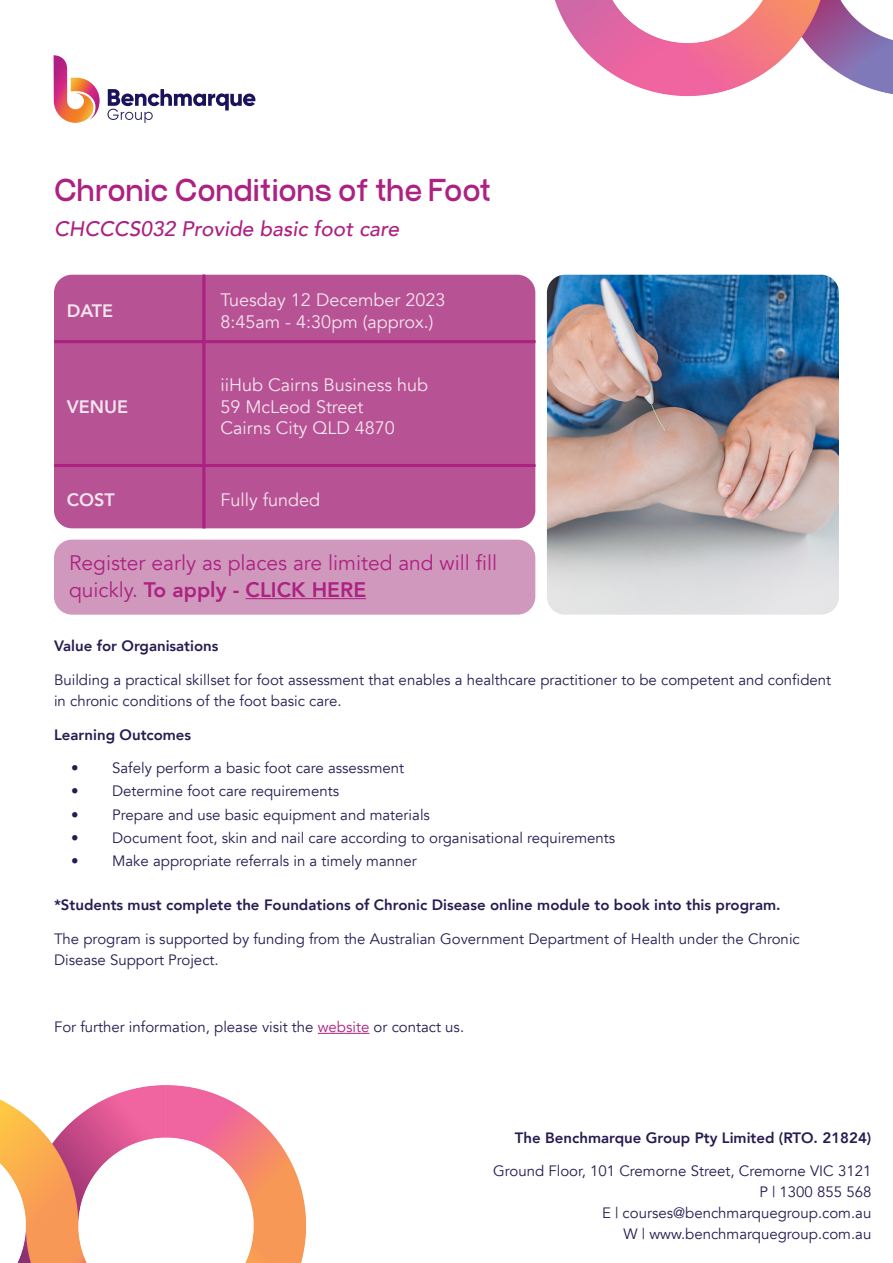
<style>
.page{position:relative;width:893px;height:1263px;background:#fff}
.page>*{position:absolute;margin:0;border:0;box-sizing:border-box;transform-origin:0 0}
.t1{font:700 30px "Craftwork Sans";color:#ad2182}
.t2{font:21px/27px "Avenir";color:#ad2182}
.t3{font:italic 500 21px "Avenir";color:#ad2182}
.t4{font:18px "Avenir";color:#f3e5ee}
.t5{font:800 18px "Avenir";color:#f3e5ee}
.BODY_TEXT{font:15px/21px "Avenir";color:#281b51}
.BODY_TEXT-2{font:800 15px "Avenir";color:#281b51}
.s1{font-weight:800}
.s2{color:#ad2182}
</style>
<div class="page">
<img style="left:53px;top:0;width:840px;height:104px">
<div style="left:54px;top:275px;width:481px;height:253px;background:#b75294;border-radius:18px"></div>
<svg style="left:54px;top:55px;width:46px;height:68px"></svg>
<svg style="left:107px;top:89px;width:148px;height:34px"></svg>
<div style="left:54px;top:540px;width:481px;height:75px;background:#d098bc;border-radius:18px"></div>
<hr style="left:203px;top:275px;width:3px;height:253px;background:#ad2182">
<hr style="left:54px;top:340px;width:481px;height:3px;background:#ad2182">
<hr style="left:54px;top:464px;width:481px;height:3px;background:#ad2182">
<hr style="left:246px;top:598px;width:120px;height:1px;background:#ad2182">
<img style="left:547px;top:275px;width:292px;height:340px">
<img style="left:0;top:1085px;width:307px;height:178px">
<hr style="left:318px;top:1033px;width:51px;height:1px;background:#ad2182">
<p class="t1" style="left:54px;top:172px;width:439px">Chronic Conditions of the Foot</p>
<p class="t3" style="left:54px;top:216px;width:347px">CHCCCS032 Provide basic foot care</p>
<p class="t5" style="left:67px;top:297px;width:48px">DATE</p>
<p class="t5" style="left:67px;top:392px;width:63px">VENUE</p>
<p class="t4" style="left:221px;top:289px;width:226px">Tuesday 12 December 2023</p>
<p class="t4" style="left:221px;top:311px;width:214px">8:45am - 4:30pm (approx.)</p>
<p class="t4" style="left:221px;top:374px;width:209px">iiHub Cairns Business hub</p>
<p class="t4" style="left:221px;top:396px;width:145px">59 McLeod Street</p>
<p class="t4" style="left:221px;top:417px;width:176px">Cairns City QLD 4870</p>
<p class="t5" style="left:67px;top:486px;width:49px">COST</p>
<p class="t4" style="left:221px;top:489px;width:101px">Fully funded</p>
<p class="t2" style="left:69px;top:550px;width:430px">Register early as places are limited and will fill quickly. <span class="s1">To apply - CLICK HERE</span></p>
<p class="BODY_TEXT-2" style="left:54px;top:634px;width:166px">Value for Organisations</p>
<p class="BODY_TEXT" style="left:54px;top:669px;width:779px">Building a practical skillset for foot assessment that enables a healthcare practitioner to be competent and confident in chronic conditions of the foot basic care.</p>
<p class="BODY_TEXT-2" style="left:54px;top:723px;width:139px">Learning Outcomes</p>
<p class="BODY_TEXT" style="left:71px;top:758px;width:335px">• Safely perform a basic foot care assessment</p>
<p class="BODY_TEXT" style="left:71px;top:781px;width:270px">• Determine foot care requirements</p>
<p class="BODY_TEXT" style="left:71px;top:804px;width:360px">• Prepare and use basic equipment and materials</p>
<p class="BODY_TEXT" style="left:71px;top:827px;width:546px">• Document foot, skin and nail care according to organisational requirements</p>
<p class="BODY_TEXT" style="left:71px;top:850px;width:347px">• Make appropriate referrals in a timely manner</p>
<p class="BODY_TEXT-2" style="left:54px;top:893px;width:728px">*Students must complete the Foundations of Chronic Disease online module to book into this program.</p>
<p class="BODY_TEXT" style="left:54px;top:928px;width:747px">The program is supported by funding from the Australian Government Department of Health under the Chronic<br>Disease Support Project.</p>
<p class="BODY_TEXT" style="left:54px;top:1017px;width:412px">For further information, please visit the <span class="s2">website</span> or contact us.</p>
<p class="BODY_TEXT-2" style="left:515px;top:1126px;width:358px">The Benchmarque Group Pty Limited (RTO. 21824)</p>
<p class="BODY_TEXT" style="left:493px;top:1161px;width:380px;text-align:right">Ground Floor, 101 Cremorne Street, Cremorne VIC 3121<br>P | 1300 855 568<br>E | courses@benchmarquegroup.com.au<br>W | www.benchmarquegroup.com.au</p>
</div>
